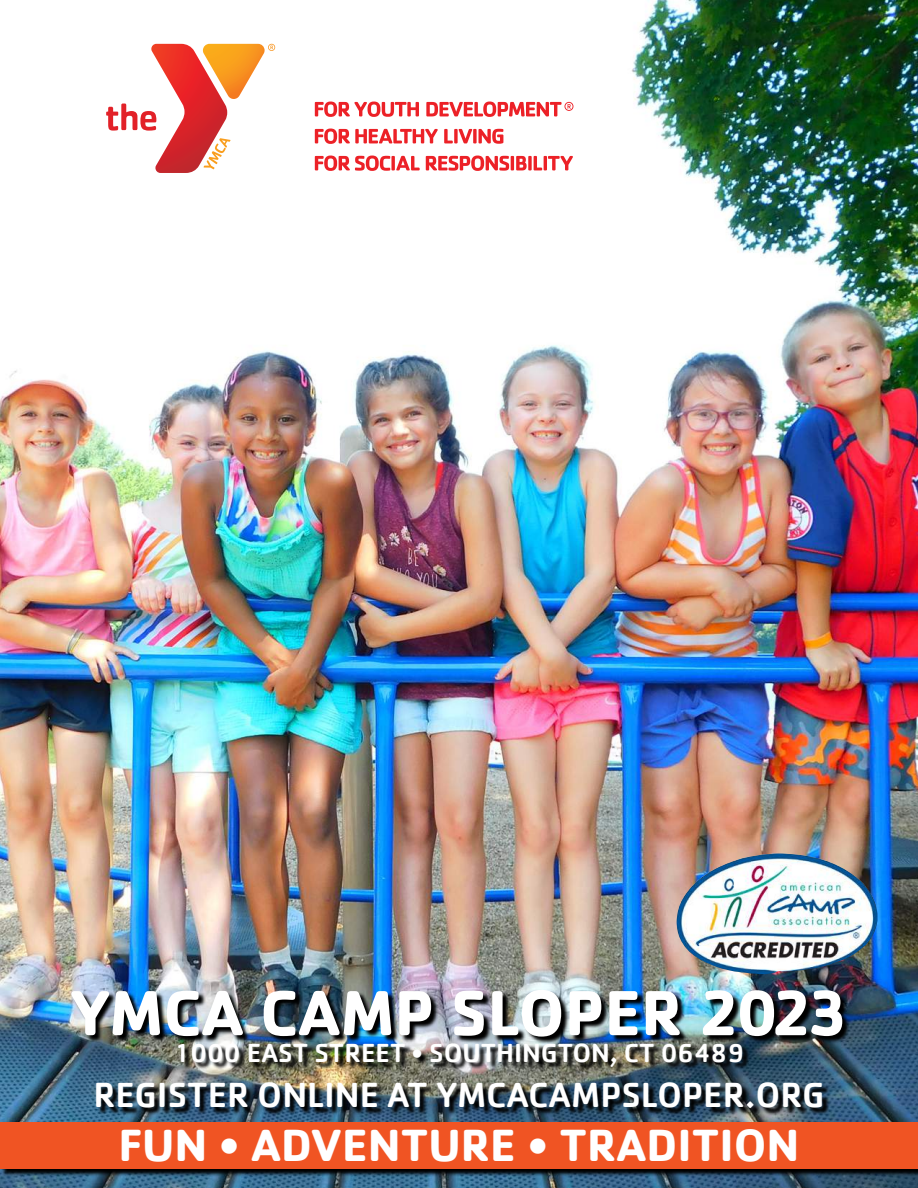
<style>
.page{position:relative;width:918px;height:1188px;background:#fff}
.page>*{position:absolute;margin:0;border:0;box-sizing:border-box;transform-origin:0 0}
.t1{font:700 66px "Cachet";color:#fff}
.t2{font:700 46.5px "Cachet";color:#fff}
.t3{font:500 36px "Cachet";color:#fff}
.t4{font:500 27px "Cachet";color:#fff}
</style>
<div class="page">
<img style="left:0;top:0;width:918px;height:1188px">
<svg style="left:106px;top:44px;width:169px;height:129px"></svg>
<svg style="left:315px;top:102px;width:104px;height:15px"></svg>
<svg style="left:315px;top:129px;width:123px;height:15px"></svg>
<svg style="left:444px;top:129px;width:59px;height:15px"></svg>
<svg style="left:315px;top:156px;width:105px;height:15px"></svg>
<svg style="left:426px;top:156px;width:147px;height:15px"></svg>
<svg style="left:426px;top:102px;width:147px;height:15px"></svg>
<svg style="left:2px;top:1169px;width:916px;height:8px;background:#172a39"></svg>
<div style="left:0;top:1122px;width:918px;height:47px;background:#f05423"></div>
<img style="left:73px;top:992px;width:777px;height:124px">
<img style="left:677px;top:853px;width:201px;height:121px">
<h1 class="t1" style="left:69px;top:970px;width:781px">YMCA CAMP SLOPER 2023</h1>
<p class="t4" style="left:174px;top:1037px;width:572px">1000 EAST STREET • SOUTHINGTON, CT 06489</p>
<h3 class="t3" style="left:93px;top:1073px;width:733px">REGISTER ONLINE AT YMCACAMPSLOPER.ORG</h3>
<h2 class="t2" style="left:118px;top:1115px;width:683px">FUN • ADVENTURE • TRADITION</h2>
</div>
